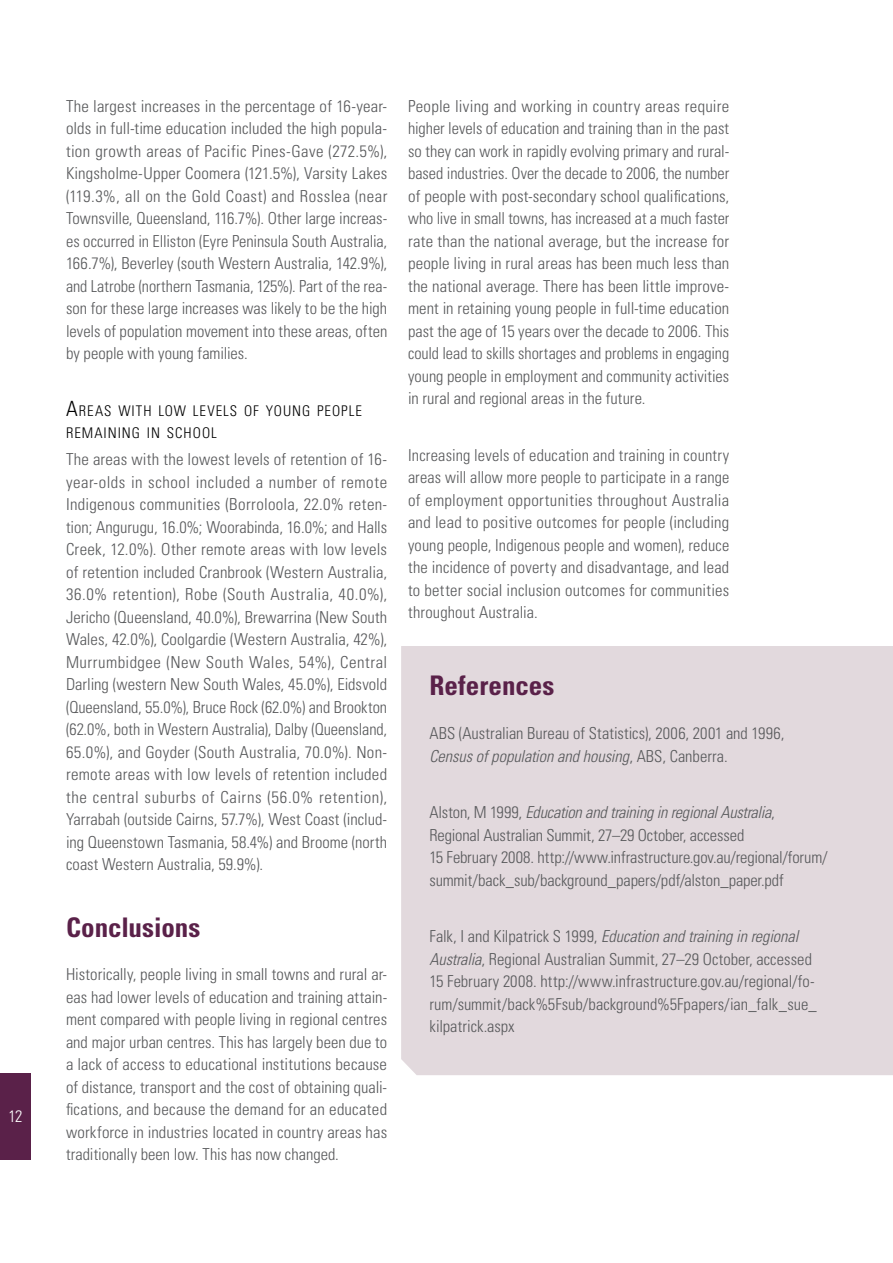
<style>
.page{position:relative;width:893px;height:1263px;background:#fff}
.page>*{position:absolute;margin:0;border:0;box-sizing:border-box;transform-origin:0 0}
.t1{font:700 condensed 27px "Univers";color:#5a2149}
.t2{font:300 condensed 16.5px/22.5px "Univers";color:#58595b;text-align:justify}
.t3{font:300 condensed 16.5px "Univers";color:#fff}
.t4{font:300 condensed 14.7px/22.5px "Univers";letter-spacing:.07em;color:#000}
.s1{font-size:21px}
.s2{font-style:italic}
</style>
<div class="page">
<div style="left:0;top:1073px;width:31px;height:86px;background:#5a2149"></div>
<div style="left:401px;top:646px;width:492px;height:429px;background:#e2d9dd"></div>
<p class="t3" style="left:9px;top:1107px;width:15px">12</p>
<p class="t2" style="left:66px;top:95px;width:323px">The largest increases in the percentage of 16-year&shy;olds in full-time education included the high popula&shy;tion growth areas of Pacific Pines-Gave (272.5%), Kingsholme-Upper Coomera (121.5%), Varsity Lakes (119.3%, all on the Gold Coast) and Rosslea (near Townsville, Queensland, 116.7%). Other large increas&shy;es occurred in Elliston (Eyre Peninsula South Australia, 166.7%), Beverley (south Western Australia, 142.9%), and Latrobe (northern Tasmania, 125%). Part of the rea&shy;son for these large increases was likely to be the high levels of population movement into these areas, often by people with young families.</p>
<p class="t4" style="left:66px;top:399px;width:297px"><span class="s1">A</span>REAS WITH LOW LEVELS OF YOUNG PEOPLE<br>REMAINING IN SCHOOL</p>
<p class="t2" style="left:66px;top:448px;width:323px">The areas with the lowest levels of retention of 16- year-olds in school included a number of remote Indigenous communities (Borroloola, 22.0% reten&shy;tion; Angurugu, 16.0%; Woorabinda, 16.0%; and Halls Creek, 12.0%). Other remote areas with low levels of retention included Cranbrook (Western Australia, 36.0% retention), Robe (South Australia, 40.0%), Jericho (Queensland, 40.0%), Brewarrina (New South Wales, 42.0%), Coolgardie (Western Australia, 42%), Murrumbidgee (New South Wales, 54%), Central Darling (western New South Wales, 45.0%), Eidsvold (Queensland, 55.0%), Bruce Rock (62.0%) and Brookton (62.0%, both in Western Australia), Dalby (Queensland, 65.0%), and Goyder (South Australia, 70.0%). Non&shy;remote areas with low levels of retention included the central suburbs of Cairns (56.0% retention), Yarrabah (outside Cairns, 57.7%), West Coast (includ&shy;ing Queenstown Tasmania, 58.4%) and Broome (north coast Western Australia, 59.9%).</p>
<h1 class="t1" style="left:66px;top:910px;width:136px">Conclusions</h1>
<p class="t2" style="left:66px;top:963px;width:323px">Historically, people living in small towns and rural ar&shy;eas had lower levels of education and training attain&shy;ment compared with people living in regional centres and major urban centres. This has largely been due to a lack of access to educational institutions because of distance, transport and the cost of obtaining quali&shy;fications, and because the demand for an educated workforce in industries located in country areas has traditionally been low. This has now changed.</p>
<p class="t2" style="left:408px;top:95px;width:323px">People living and working in country areas require higher levels of education and training than in the past so they can work in rapidly evolving primary and rural&shy;based industries. Over the decade to 2006, the number of people with post-secondary school qualifications, who live in small towns, has increased at a much faster rate than the national average, but the increase for people living in rural areas has been much less than the national average. There has been little improve&shy;ment in retaining young people in full-time education past the age of 15 years over the decade to 2006. This could lead to skills shortages and problems in engaging young people in employment and community activities in rural and regional areas in the future.</p>
<p class="t2" style="left:408px;top:444px;width:323px">Increasing levels of education and training in country areas will allow more people to participate in a range of employment opportunities throughout Australia and lead to positive outcomes for people (including young people, Indigenous people and women), reduce the incidence of poverty and disadvantage, and lead to better social inclusion outcomes for communities throughout Australia.</p>
<h1 class="t1" style="left:429px;top:669px;width:127px">References</h1>
<p class="t2" style="left:429px;top:722px;width:357px">ABS (Australian Bureau of Statistics), 2006, 2001 and 1996,<br><span class="s2">Census of population and housing</span>, ABS, Canberra.</p>
<p class="t2" style="left:429px;top:801px;width:400px;text-align:left">Alston, M 1999, <span class="s2">Education and training in regional Australia</span>, Regional Australian Summit, 27–29 October, accessed<br>15 February 2008. http://www.infrastructure.gov.au/regional/forum/ summit/back_sub/background_papers/pdf/alston_paper.pdf</p>
<p class="t2" style="left:429px;top:925px;width:389px;text-align:left">Falk, I and Kilpatrick S 1999, <span class="s2">Education and training in regional Australia</span>, Regional Australian Summit, 27–29 October, accessed 15 February 2008. http://www.infrastructure.gov.au/regional/fo&shy;rum/summit/back%5Fsub/background%5Fpapers/ian_falk_sue_ kilpatrick.aspx</p>
</div>
